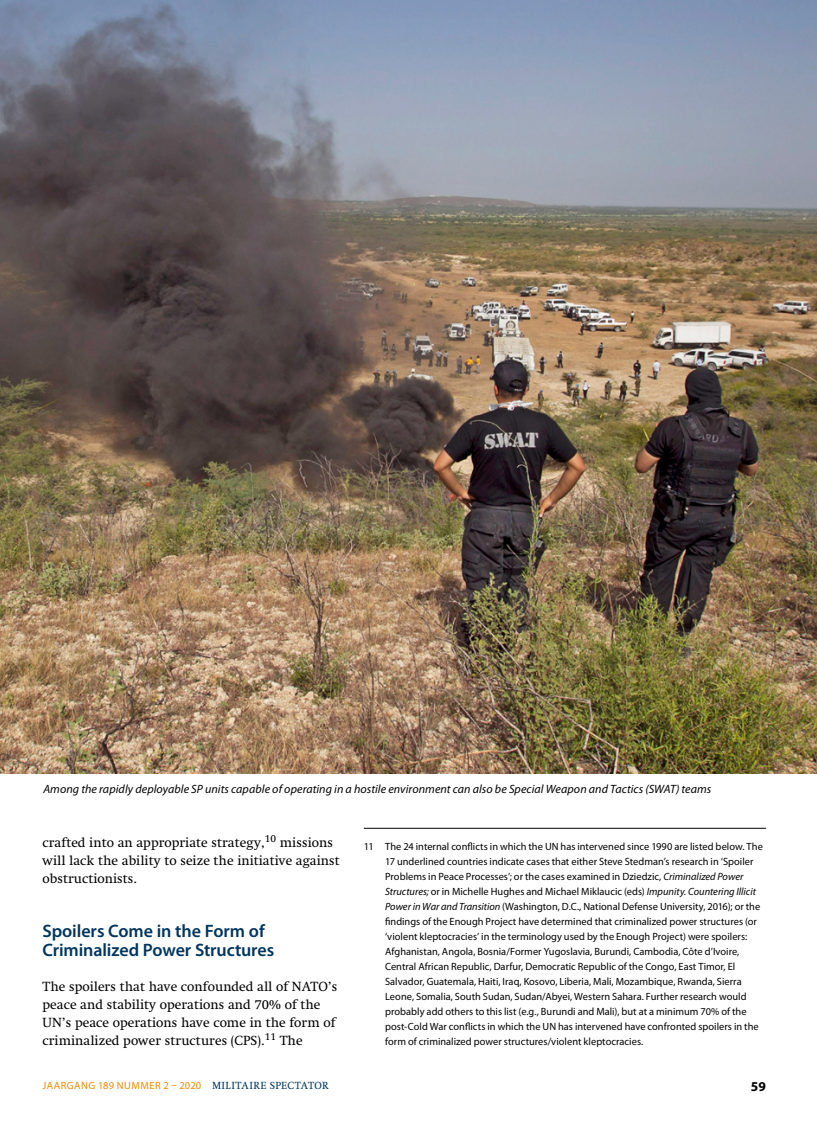
<style>
.page{position:relative;width:817px;height:1136px;background:#fff}
.page>*{position:absolute;margin:0;border:0;box-sizing:border-box;transform-origin:0 0}
.t1{font:600 18px/19.5px "Myriad Pro";letter-spacing:-.005em;color:#00355f}
.t2{font:13.5px/18px "Swift LT Std";color:#000}
.t3{font:700 13.5px "Myriad Pro";color:#000}
.t4{font:italic 12px "Myriad Pro";letter-spacing:.005em;color:#000}
.t5{font:10.5px/15px "Myriad Pro";color:#000}
.t6{font:10.5px "Myriad Pro";letter-spacing:.045em;color:#f38a00}
.s1{font-style:italic}
.s2{font-family:"Swift LT Std";color:#00355f}
</style>
<div class="page">
<hr style="left:364px;top:827px;width:401px;height:1px;background:#000">
<img style="left:0;top:0;width:816px;height:773px">
<p class="t4" style="left:43px;top:781px;width:669px">Among the rapidly deployable SP units capable of operating in a hostile environment can also be Special Weapon and Tactics (SWAT) teams</p>
<p class="t2" style="left:43px;top:833px;width:299px">crafted into an appropriate strategy,<sup>10</sup> missions will lack the ability to seize the initiative against obstructionists.</p>
<h1 class="t1" style="left:43px;top:920px;width:233px">Spoilers Come in the Form of<br>Criminalized Power Structures</h1>
<p class="t2" style="left:43px;top:977px;width:296px">The spoilers that have confounded all of NATO’s peace and stability operations and 70% of the UN’s peace operations have come in the form of criminalized power structures (CPS).<sup>11</sup> The</p>
<p class="t5" style="left:385px;top:838px;width:379px;text-indent:-21px">11 The 24 internal conflicts in which the UN has intervened since 1990 are listed below. The 17 underlined countries indicate cases that either Steve Stedman’s research in ‘Spoiler Problems in Peace Processes’; or the cases examined in Dziedzic, <span class="s1">Criminalized Power Structures;</span> or in Michelle Hughes and Michael Miklaucic (eds) <span class="s1">Impunity. Countering Illicit Power in War and Transition</span> (Washington, D.C., National Defense University, 2016); or the findings of the Enough Project have determined that criminalized power structures (or ‘violent kleptocracies’ in the terminology used by the Enough Project) were spoilers:<br>Afghanistan, Angola, Bosnia/Former Yugoslavia, Burundi, Cambodia, Côte d’Ivoire, Central African Republic, Darfur, Democratic Republic of the Congo, East Timor, El Salvador, Guatemala, Haiti, Iraq, Kosovo, Liberia, Mali, Mozambique, Rwanda, Sierra Leone, Somalia, South Sudan, Sudan/Abyei, Western Sahara. Further research would probably add others to this list (e.g., Burundi and Mali), but at a minimum 70% of the post-Cold War conflicts in which the UN has intervened have confronted spoilers in the form of criminalized power structures/violent kleptocracies.</p>
<p class="t6" style="left:43px;top:1078px;width:287px">JAARGANG 189 NUMMER 2 – 2020 <span class="s2">MILITAIRE SPECTATOR</span></p>
<p class="t3" style="left:750px;top:1077px;width:16px">59</p>
</div>
